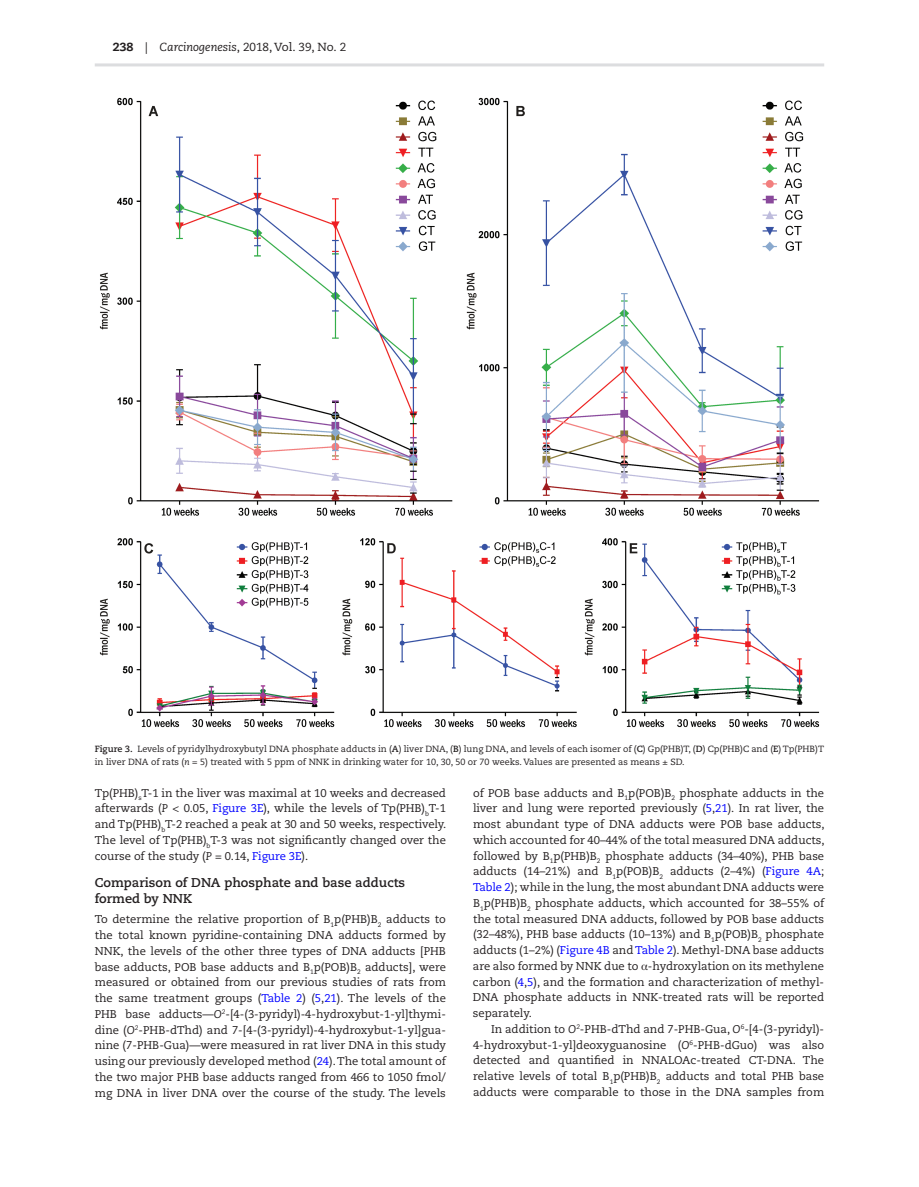
<style>
.page{position:relative;width:919px;height:1187px;background:#fff}
.page>*{position:absolute;margin:0;border:0;box-sizing:border-box;transform-origin:0 0}
.t1{font:700 12.75px/16.5px "Caecilia LT Std";color:#231f20}
.t2{font:11.7px "Caecilia LT Std";color:#231f20}
.t3{font:11.25px/15.8px "Caecilia LT Std";color:#231f20;text-align:justify}
.t4{font:9px/13.5px "Caecilia LT Std";color:#231f20}
.s1{font-weight:800}
.s2{font-style:italic}
.s3{font-weight:700}
.s4{color:#00f}
.s5{font-family:"Gandhari Unicode"}
</style>
<div class="page">
<hr style="left:95px;top:63px;width:729px;height:3px;background:#dcdddf">
<img style="left:99px;top:98px;width:720px;height:629px">
<p class="t2" style="left:113px;top:41px;width:235px"><span class="s1">238</span> | <span class="s2">Carcinogenesis</span>, 2018, Vol. 39, No. 2</p>
<p class="t4" style="left:95px;top:742px;width:730px"><span class="s3">Figure 3.</span> Levels of pyridylhydroxybutyl DNA phosphate adducts in (<span class="s3">A</span>) liver DNA, (<span class="s3">B</span>) lung DNA, and levels of each isomer of (<span class="s3">C</span>) Gp(PHB)T, (<span class="s3">D</span>) Cp(PHB)C and (<span class="s3">E</span>) Tp(PHB)T in liver DNA of rats (<span class="s2">n</span> = 5) treated with 5 ppm of NNK in drinking water for 10, 30, 50 or 70 weeks. Values are presented as means ± SD.</p>
<p class="t3" style="left:95px;top:785px;width:353px">Tp(PHB)<sub>s</sub>T-1 in the liver was maximal at 10 weeks and decreased afterwards (<span class="s2">P</span> &lt; 0.05, <span class="s4">Figure 3E</span>), while the levels of Tp(PHB)<sub>b</sub>T-1 and Tp(PHB)<sub>b</sub>T-2 reached a peak at 30 and 50 weeks, respectively.<br>The level of Tp(PHB)<sub>b</sub>T-3 was not significantly changed over the course of the study (<span class="s2">P</span> = 0.14, <span class="s4">Figure 3E</span>).</p>
<p class="t1" style="left:95px;top:874px;width:312px">Comparison of DNA phosphate and base adducts formed by NNK</p>
<p class="t3" style="left:95px;top:911px;width:353px">To determine the relative proportion of B<sub>1</sub>p(PHB)B<sub>2</sub> adducts to the total known pyridine-containing DNA adducts formed by NNK, the levels of the other three types of DNA adducts [PHB base adducts, POB base adducts and B<sub>1</sub>p(POB)B<sub>2</sub> adducts], were measured or obtained from our previous studies of rats from the same treatment groups (<span class="s4">Table 2</span>) (<span class="s4">5</span>,<span class="s4">21</span>). The levels of the PHB base adducts—<span class="s2">O</span><sup>2</sup>-[4-(3-pyridyl)-4-hydroxybut-1-yl]thymi&shy;dine (<span class="s2">O</span><sup>2</sup>-PHB-dThd) and 7-[4-(3-pyridyl)-4-hydroxybut-1-yl]gua&shy;nine (7-PHB-Gua)—were measured in rat liver DNA in this study using our previously developed method (<span class="s4">24</span>). The total amount of the two major PHB base adducts ranged from 466 to 1050 fmol/ mg DNA in liver DNA over the course of the study. The levels</p>
<p class="t3" style="left:473px;top:785px;width:353px">of POB base adducts and B<sub>1</sub>p(POB)B<sub>2</sub> phosphate adducts in the liver and lung were reported previously (<span class="s4">5</span>,<span class="s4">21</span>). In rat liver, the most abundant type of DNA adducts were POB base adducts, which accounted for 40–44% of the total measured DNA adducts, followed by B<sub>1</sub>p(PHB)B<sub>2</sub> phosphate adducts (34–40%), PHB base adducts (14–21%) and B<sub>1</sub>p(POB)B<sub>2</sub> adducts (2–4%) (<span class="s4">Figure 4A</span>; <span class="s4">Table 2</span>); while in the lung, the most abundant DNA adducts were B<sub>1</sub>p(PHB)B<sub>2</sub> phosphate adducts, which accounted for 38–55% of the total measured DNA adducts, followed by POB base adducts (32–48%), PHB base adducts (10–13%) and B<sub>1</sub>p(POB)B<sub>2</sub> phosphate adducts (1–2%) (<span class="s4">Figure 4B</span> and <span class="s4">Table 2</span>). Methyl-DNA base adducts are also formed by NNK due to <span class="s5">α</span>-hydroxylation on its methylene carbon (<span class="s4">4</span>,<span class="s4">5</span>), and the formation and characterization of methyl-DNA phosphate adducts in NNK-treated rats will be reported separately.</p>
<p class="t3" style="left:473px;top:1021px;width:353px;text-indent:18px">In addition to <span class="s2">O</span><sup>2</sup>-PHB-dThd and 7-PHB-Gua, <span class="s2">O</span><sup>6</sup>-[4-(3-pyridyl)- 4-hydroxybut-1-yl]deoxyguanosine (<span class="s2">O</span><sup>6</sup>-PHB-dGuo) was also detected and quantified in NNALOAc-treated CT-DNA. The relative levels of total B<sub>1</sub>p(PHB)B<sub>2</sub> adducts and total PHB base adducts were comparable to those in the DNA samples from</p>
</div>
